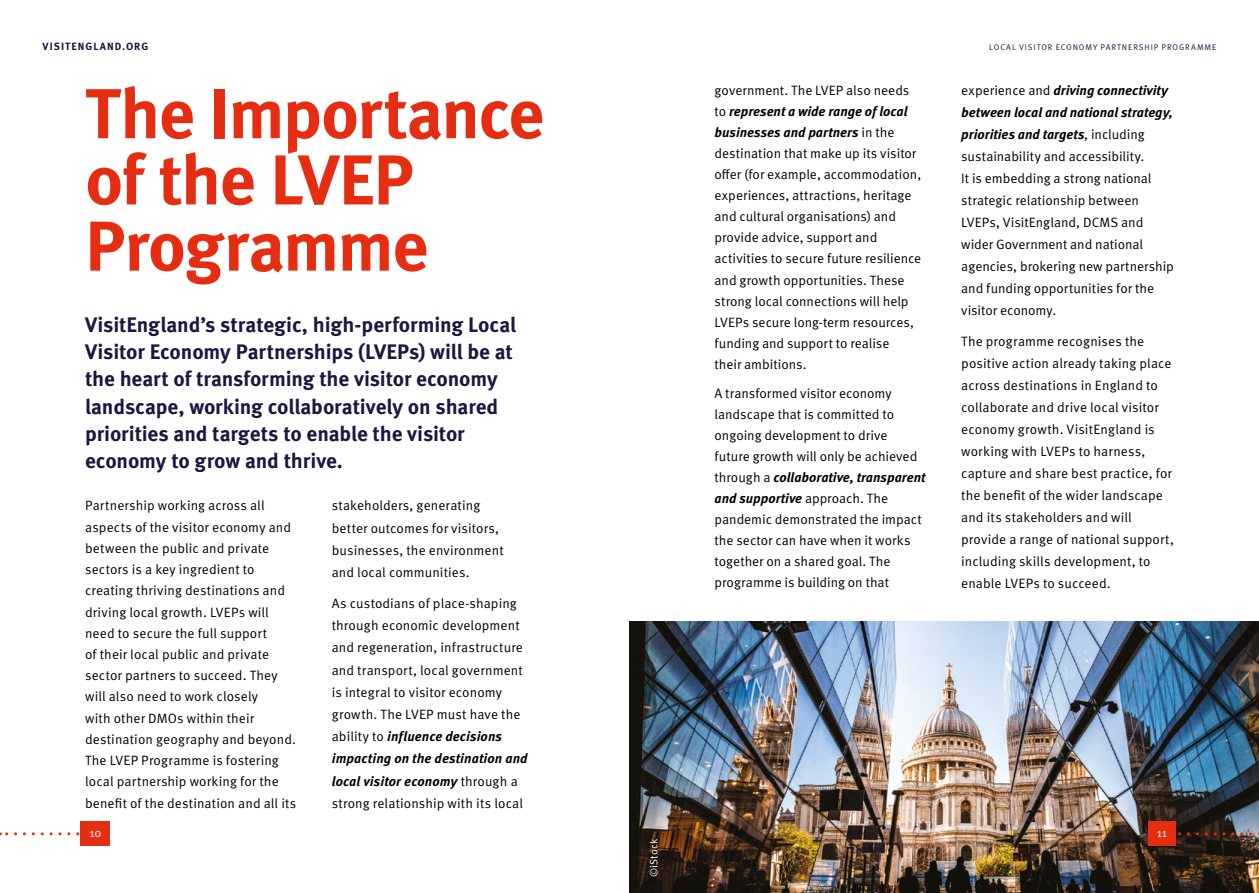
<style>
.page{position:relative;width:1259px;height:893px;background:#fff}
.page>*{position:absolute;margin:0;border:0;box-sizing:border-box;transform-origin:0 0}
.Headline_1{font:700 70.5px/66.2px "Meta Pro";letter-spacing:-.025em;color:#e52d12}
.Intro_paragraph{font:700 21px/27.2px "Meta Pro";letter-spacing:-.01em;color:#1e1541}
.Body{font:13.5px/21px "Meta Pro Norm";letter-spacing:.005em;color:#000}
.t1{font:12px "Meta Pro Norm";color:#fff}
.t2{font:700 10.5px "Meta Pro";letter-spacing:.1em;color:#1e1541}
.Body_text_span{font:10.5px "Meta Pro Norm";letter-spacing:.015em;color:#fff}
.t3{font:8.25px "Meta Pro Norm";letter-spacing:.11em;color:#1e1541}
.s1{font-family:"Meta Pro";font-weight:700;font-style:italic}
</style>
<div class="page">
<img style="left:629px;top:622px;width:630px;height:271px">
<svg style="left:645px;top:835px;width:16px;height:46px"></svg>
<svg style="left:0;top:832px;width:81px;height:3px"></svg>
<svg style="left:1175px;top:832px;width:84px;height:3px"></svg>
<div style="left:81px;top:821px;width:29px;height:25px;background:#e52d12"></div>
<div style="left:1148px;top:821px;width:27px;height:25px;background:#e52d12"></div>
<p class="t2" style="left:43px;top:39px;width:107px">VISITENGLAND.ORG</p>
<p class="t3" style="left:989px;top:41px;width:229px">LOCAL VISITOR ECONOMY PARTNERSHIP PROGRAMME</p>
<p class="Headline_1" style="left:85px;top:76px;width:461px">The Importance of the LVEP<br>Programme</p>
<p class="Intro_paragraph" style="left:85px;top:310px;width:433px">VisitEngland’s strategic, high-performing Local Visitor Economy Partnerships (LVEPs) will be at the heart of transforming the visitor economy landscape, working collaboratively on shared priorities and targets to enable the visitor economy to grow and thrive.</p>
<p class="Body" style="left:85px;top:494px;width:213px">Partnership working across all aspects of the visitor economy and between the public and private sectors is a key ingredient to creating thriving destinations and driving local growth. LVEPs will need to secure the full support<br>of their local public and private sector partners to succeed. They will also need to work closely<br>with other DMOs within their destination geography and beyond.<br>The LVEP Programme is fostering local partnership working for the benefit of the destination and all its</p>
<p class="Body" style="left:332px;top:494px;width:173px;line-height:22.2px">stakeholders, generating better outcomes for visitors, businesses, the environment and local communities.</p>
<p class="Body" style="left:332px;top:591px;width:197px;line-height:22.2px">As custodians of place-shaping through economic development and regeneration, infrastructure and transport, local government is integral to visitor economy growth. The LVEP must have the ability to <span class="s1">influence decisions impacting on the destination and local visitor economy</span> through a strong relationship with its local</p>
<p class="Body" style="left:714px;top:79px;width:208px">government. The LVEP also needs to <span class="s1">represent a wide range of local businesses and partners</span> in the destination that make up its visitor offer (for example, accommodation, experiences, attractions, heritage and cultural organisations) and provide advice, support and activities to secure future resilience and growth opportunities. These strong local connections will help<br>LVEPs secure long-term resources, funding and support to realise<br>their ambitions.</p>
<p class="Body" style="left:714px;top:382px;width:212px">A transformed visitor economy landscape that is committed to ongoing development to drive future growth will only be achieved through a <span class="s1">collaborative, transparent and supportive</span> approach. The pandemic demonstrated the impact the sector can have when it works together on a shared goal. The programme is building on that</p>
<p class="Body" style="left:961px;top:79px;width:214px;line-height:22px">experience and <span class="s1">driving connectivity between local and national strategy, priorities and targets</span>, including sustainability and accessibility.<br>It is embedding a strong national strategic relationship between LVEPs, VisitEngland, DCMS and wider Government and national agencies, brokering new partnership and funding opportunities for the visitor economy.</p>
<p class="Body" style="left:961px;top:329px;width:214px;line-height:22px">The programme recognises the positive action already taking place across destinations in England to collaborate and drive local visitor economy growth. VisitEngland is working with LVEPs to harness, capture and share best practice, for the benefit of the wider landscape and its stakeholders and will provide a range of national support, including skills development, to enable LVEPs to succeed.</p>
<p class="t1" style="left:89px;top:824px;width:14px">10</p>
<p class="t1" style="left:1156px;top:824px;width:12px">11</p>
<p class="Body_text_span" style="left:646px;top:877px;width:40px;rotate:-90deg">©iStock</p>
</div>
